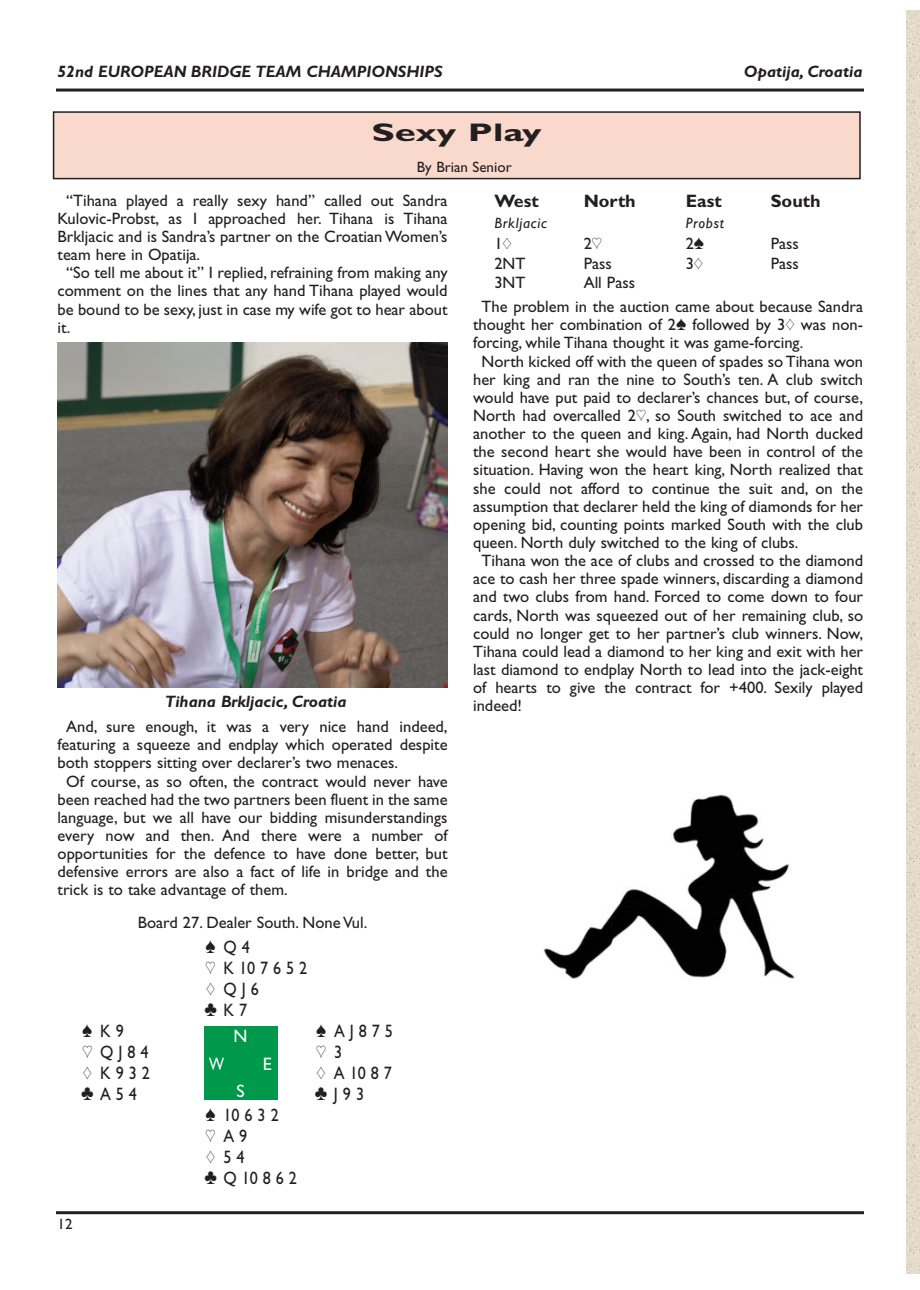
<style>
.page{position:relative;width:920px;height:1290px;background:#fff}
.page>*{position:absolute;margin:0;border:0;box-sizing:border-box;transform-origin:0 0}
.t1{font:700 25.5px "Gill Sans Bridge";color:#231f20;scale:1.5 1}
.t2{font:18px/21px "Gill Sans Bridge";letter-spacing:.305em;color:#231f20;scale:.9 1}
.t3{font:700 18px "Gill Sans Bridge";color:#231f20}
.t4{font:18px "Gill Sans Bridge";color:#fff}
.t5{font:18px "Gill Sans Bridge";color:#fff;scale:.8 1}
.t6{font:16.5px/23.7px "Gill Sans Bridge";color:#231f20}
.t7{font:italic 700 16.5px "Gill Sans Bridge";color:#231f20}
.t8{font:15px "Gill Sans Bridge";color:#231f20}
.t9{font:italic 15px "Gill Sans Bridge";letter-spacing:.05em;color:#231f20}
</style>
<div class="page">
<div style="left:906px;top:11px;width:14px;height:1262px;background:#e3dacb"></div>
<hr style="left:56px;top:1211px;width:808px;height:3px;background:#231f20">
<hr style="left:56px;top:89px;width:808px;height:3px;background:#231f20">
<div style="left:204px;top:1026px;width:73px;height:74px;background:#00984a"></div>
<div style="left:54px;top:112px;width:806px;height:67px;background:#f9d9cb"></div>
<div style="left:53px;top:111px;width:808px;height:68px;border:2px solid #231f20"></div>
<img style="left:58px;top:342px;width:389px;height:345px">
<img style="left:543px;top:794px;width:252px;height:185px">
<p class="t7" style="left:58px;top:62px;width:387px">52nd EUROPEAN BRIDGE TEAM CHAMPIONSHIPS</p>
<p class="t7" style="left:744px;top:62px;width:120px">Opatija, Croatia</p>
<h1 class="t1" style="left:372px;top:118px;width:115px">Sexy Play</h1>
<p class="t8" style="left:417px;top:158px;width:96px">By Brian Senior</p>
<p class="t6" style="left:66px;top:188px;width:383px">“Tihana played a really sexy hand” called out Sandra</p>
<p class="t6" style="left:58px;top:206px;width:391px">Kulovic-Probst, as I approached her. Tihana is Tihana</p>
<p class="t6" style="left:58px;top:224px;width:391px">Brkljacic and is Sandra’s partner on the Croatian Women’s</p>
<p class="t6" style="left:58px;top:243px;width:144px">team here in Opatija.</p>
<p class="t6" style="left:66px;top:261px;width:383px">“So tell me about it” I replied, refraining from making any</p>
<p class="t6" style="left:58px;top:279px;width:391px">comment on the lines that any hand Tihana played would</p>
<p class="t6" style="left:58px;top:297px;width:391px">be bound to be sexy, just in case my wife got to hear about</p>
<p class="t6" style="left:58px;top:315px;width:14px">it.</p>
<p class="t7" style="left:165px;top:691px;width:183px">Tihana Brkljacic, Croatia</p>
<p class="t6" style="left:66px;top:714px;width:383px">And, sure enough, it was a very nice hand indeed,</p>
<p class="t6" style="left:58px;top:733px;width:391px">featuring a squeeze and endplay which operated despite</p>
<p class="t6" style="left:58px;top:751px;width:342px">both stoppers sitting over declarer’s two menaces.</p>
<p class="t6" style="left:66px;top:769px;width:383px">Of course, as so often, the contract would never have</p>
<p class="t6" style="left:58px;top:787px;width:391px">been reached had the two partners been fluent in the same</p>
<p class="t6" style="left:58px;top:805px;width:391px">language, but we all have our bidding misunderstandings</p>
<p class="t6" style="left:58px;top:823px;width:391px">every now and then. And there were a number of</p>
<p class="t6" style="left:58px;top:841px;width:391px">opportunities for the defence to have done better, but</p>
<p class="t6" style="left:58px;top:860px;width:391px">defensive errors are also a fact of life in bridge and the</p>
<p class="t6" style="left:58px;top:878px;width:232px">trick is to take advantage of them.</p>
<p class="t6" style="left:138px;top:910px;width:231px">Board 27. Dealer South. None Vul.</p>
<p class="t2" style="left:204px;top:936px;width:116px">[Q4<br>] K107652 { QJ6<br>}K7</p>
<p class="t2" style="left:82px;top:1020px;width:48px">[K9</p>
<p class="t2" style="left:316px;top:1020px;width:87px">[ AJ875</p>
<p class="t2" style="left:82px;top:1041px;width:75px">] QJ84</p>
<p class="t2" style="left:316px;top:1041px;width:30px">] 3</p>
<p class="t2" style="left:83px;top:1062px;width:76px">{ K932</p>
<p class="t2" style="left:317px;top:1062px;width:85px">{ A1087</p>
<p class="t2" style="left:81px;top:1083px;width:64px">}A54</p>
<p class="t2" style="left:315px;top:1083px;width:56px">}J93</p>
<p class="t2" style="left:204px;top:1104px;width:104px">[ 10632 ]A9<br>{54 }Q10862</p>
<p class="t4" style="left:233px;top:1026px;width:16px">N</p>
<p class="t5" style="left:209px;top:1053px;width:20px">W</p>
<p class="t4" style="left:263px;top:1053px;width:10px">E</p>
<p class="t4" style="left:236px;top:1080px;width:10px">S</p>
<p class="t8" style="left:58px;top:1215px;width:16px">12</p>
<p class="t3" style="left:494px;top:190px;width:46px">West</p>
<p class="t3" style="left:584px;top:190px;width:54px">North</p>
<p class="t3" style="left:686px;top:190px;width:37px">East</p>
<p class="t3" style="left:771px;top:190px;width:51px">South</p>
<p class="t9" style="left:494px;top:214px;width:54px">Brkljacic</p>
<p class="t9" style="left:686px;top:214px;width:40px">Probst</p>
<p class="t6" style="left:494px;top:232px;width:19px">1{</p>
<p class="t6" style="left:584px;top:232px;width:20px">2]</p>
<p class="t6" style="left:686px;top:232px;width:20px">2[</p>
<p class="t6" style="left:771px;top:232px;width:30px">Pass</p>
<p class="t6" style="left:494px;top:251px;width:33px">2NT</p>
<p class="t6" style="left:584px;top:251px;width:30px">Pass</p>
<p class="t6" style="left:686px;top:251px;width:19px">3{</p>
<p class="t6" style="left:771px;top:251px;width:30px">Pass</p>
<p class="t6" style="left:494px;top:271px;width:33px">3NT</p>
<p class="t6" style="left:482px;top:271px;width:383px;text-indent:102px">All Pass<br>The problem in the auction came about because Sandra</p>
<p class="t6" style="left:473px;top:313px;width:391px">thought her combination of 2[ followed by 3{ was non-</p>
<p class="t6" style="left:473px;top:331px;width:332px">forcing, while Tihana thought it was game-forcing.</p>
<p class="t6" style="left:482px;top:349px;width:383px">North kicked off with the queen of spades soTihana won</p>
<p class="t6" style="left:473px;top:367px;width:391px">her king and ran the nine to South’s ten. A club switch</p>
<p class="t6" style="left:473px;top:385px;width:391px">would have put paid to declarer’s chances but, of course,</p>
<p class="t6" style="left:473px;top:403px;width:391px">North had overcalled 2], so South switched to ace and</p>
<p class="t6" style="left:473px;top:422px;width:391px">another to the queen and king. Again, had North ducked</p>
<p class="t6" style="left:473px;top:440px;width:391px">the second heart she would have been in control of the</p>
<p class="t6" style="left:473px;top:458px;width:391px">situation. Having won the heart king, North realized that</p>
<p class="t6" style="left:473px;top:476px;width:391px">she could not afford to continue the suit and, on the</p>
<p class="t6" style="left:473px;top:494px;width:391px">assumption that declarer held the king of diamonds for her</p>
<p class="t6" style="left:473px;top:512px;width:391px">opening bid, counting points marked South with the club</p>
<p class="t6" style="left:473px;top:530px;width:327px">queen. North duly switched to the king of clubs.</p>
<p class="t6" style="left:482px;top:549px;width:383px">Tihana won the ace of clubs and crossed to the diamond</p>
<p class="t6" style="left:473px;top:567px;width:391px">ace to cash her three spade winners, discarding a diamond</p>
<p class="t6" style="left:473px;top:585px;width:391px">and two clubs from hand. Forced to come down to four</p>
<p class="t6" style="left:473px;top:603px;width:391px">cards, North was squeezed out of her remaining club, so</p>
<p class="t6" style="left:473px;top:621px;width:391px">could no longer get to her partner’s club winners. Now,</p>
<p class="t6" style="left:473px;top:639px;width:391px">Tihana could lead a diamond to her king and exit with her</p>
<p class="t6" style="left:473px;top:657px;width:391px">last diamond to endplay North to lead into the jack-eight</p>
<p class="t6" style="left:473px;top:676px;width:391px">of hearts to give the contract for +400. Sexily played</p>
<p class="t6" style="left:473px;top:694px;width:50px">indeed!</p>
</div>
